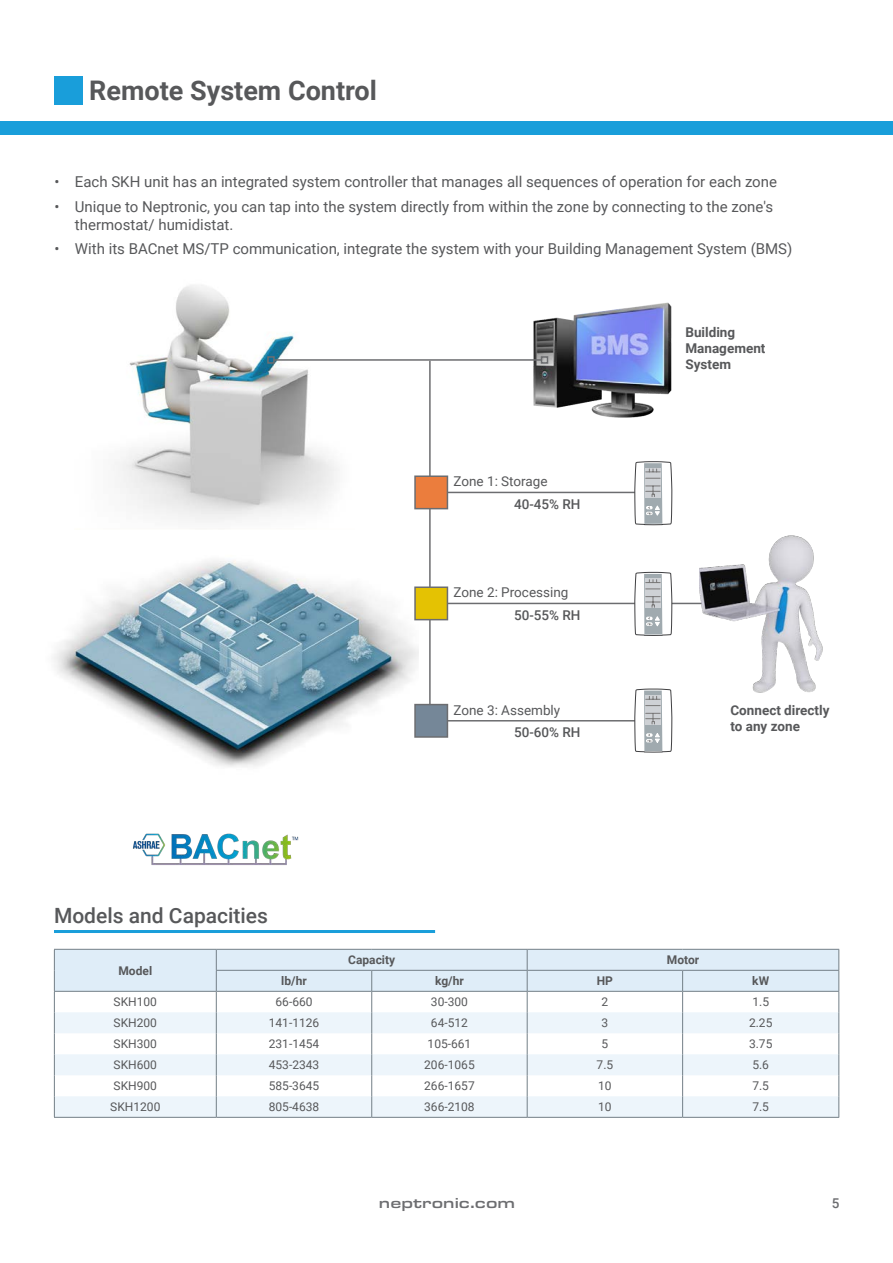
<style>
.page{position:relative;width:893px;height:1263px;background:#fff}
.page>*{position:absolute;margin:0;border:0;box-sizing:border-box;transform-origin:0 0}
.t1{font:700 27px "Roboto";color:#57585a}
.t2{font:500 21px "Roboto";color:#57585a}
.t3{font:15px/18px "Roboto";color:#57585a}
.t4{font:500 15px "Eurostile Ext";color:#6c6d70}
.t5{font:700 13.5px "Roboto";color:#57585a}
.t6{font:13.5px "Roboto";color:#57585a}
.t7{font:500 13.5px "Roboto";color:#57585a}
.t8{font:500 13.5px "Roboto";color:#6c6d70}
.t9{font:12px "Roboto";color:#57585a}
.t10{font:700 12px "Roboto";color:#57585a}
</style>
<div class="page">
<div style="left:0;top:122px;width:893px;height:13px;background:#199eda"></div>
<div style="left:54px;top:76px;width:28px;height:29px;background:#199eda"></div>
<hr style="left:54px;top:930px;width:381px;height:3px;background:#199eda">
<svg style="left:54px;top:949px;width:785px;height:168px"></svg>
<hr style="left:54px;top:1117px;width:162px;height:1px;background:#737f87">
<hr style="left:216px;top:1117px;width:156px;height:1px;background:#737f87">
<hr style="left:372px;top:1117px;width:155px;height:1px;background:#737f87">
<hr style="left:527px;top:1117px;width:156px;height:1px;background:#737f87">
<hr style="left:683px;top:1117px;width:156px;height:1px;background:#737f87">
<img style="left:53px;top:560px;width:365px;height:207px">
<img style="left:115px;top:285px;width:224px;height:237px">
<hr style="left:429px;top:361px;width:2px;height:360px;background:#6c6d70">
<hr style="left:445px;top:492px;width:209px;height:1px;background:#6c6d70">
<div style="left:414px;top:475px;width:34px;height:34px;background:#eb7d3d;border:2px solid #6c6d70"></div>
<svg style="left:634px;top:461px;width:38px;height:64px"></svg>
<hr style="left:445px;top:720px;width:210px;height:1px;background:#6c6d70">
<div style="left:414px;top:704px;width:34px;height:34px;background:#758798;border:2px solid #6c6d70"></div>
<svg style="left:634px;top:688px;width:38px;height:64px"></svg>
<hr style="left:445px;top:603px;width:265px;height:1px;background:#6c6d70">
<div style="left:414px;top:586px;width:34px;height:34px;background:#e4c203;border:2px solid #6c6d70"></div>
<svg style="left:634px;top:572px;width:38px;height:64px"></svg>
<img style="left:699px;top:535px;width:124px;height:158px">
<img style="left:533px;top:302px;width:139px;height:116px">
<img style="left:133px;top:833px;width:166px;height:32px">
<hr style="left:274px;top:359px;width:267px;height:2px;background:#6c6d70">
<div style="left:541px;top:356px;width:7px;height:8px;border:2px solid #6c6d70"></div>
<div style="left:267px;top:356px;width:8px;height:8px;border:2px solid #6c6d70"></div>
<p class="t1" style="left:89px;top:71px;width:289px">Remote System Control</p>
<p class="t3" style="left:55px;top:172px;width:724px">• Each SKH unit has an integrated system controller that manages all sequences of operation for each zone</p>
<p class="t3" style="left:75px;top:197px;width:700px;text-indent:-20px">• Unique to Neptronic, you can tap into the system directly from within the zone by connecting to the zone's thermostat/ humidistat.</p>
<p class="t3" style="left:55px;top:240px;width:739px">• With its BACnet MS/TP communication, integrate the system with your Building Management System (BMS)</p>
<p class="t6" style="left:453px;top:472px;width:96px">Zone 1: Storage</p>
<p class="t7" style="left:514px;top:494px;width:68px">40-45% RH</p>
<p class="t6" style="left:453px;top:583px;width:116px">Zone 2: Processing</p>
<p class="t7" style="left:514px;top:605px;width:68px">50-55% RH</p>
<p class="t6" style="left:453px;top:700px;width:108px">Zone 3: Assembly</p>
<p class="t7" style="left:514px;top:723px;width:68px">50-60% RH</p>
<p class="t5" style="left:685px;top:322px;width:51px">Building</p>
<p class="t5" style="left:685px;top:338px;width:81px">Management</p>
<p class="t5" style="left:685px;top:355px;width:47px">System</p>
<p class="t5" style="left:730px;top:701px;width:101px">Connect directly</p>
<p class="t5" style="left:730px;top:717px;width:71px">to any zone</p>
<p class="t2" style="left:54px;top:901px;width:216px">Models and Capacities</p>
<p class="t10" style="left:118px;top:962px;width:35px">Model</p>
<p class="t10" style="left:348px;top:952px;width:48px">Capacity</p>
<p class="t10" style="left:667px;top:952px;width:34px">Motor</p>
<p class="t10" style="left:281px;top:973px;width:27px">lb/hr</p>
<p class="t10" style="left:435px;top:973px;width:30px">kg/hr</p>
<p class="t10" style="left:597px;top:973px;width:18px">HP</p>
<p class="t10" style="left:752px;top:973px;width:18px">kW</p>
<p class="t9" style="left:114px;top:994px;width:45px">SKH100</p>
<p class="t9" style="left:276px;top:994px;width:39px">66-660</p>
<p class="t9" style="left:431px;top:994px;width:39px">30-300</p>
<p class="t9" style="left:601px;top:994px;width:8px">2</p>
<p class="t9" style="left:752px;top:994px;width:18px">1.5</p>
<p class="t9" style="left:114px;top:1015px;width:45px">SKH200</p>
<p class="t9" style="left:269px;top:1015px;width:52px">141-1126</p>
<p class="t9" style="left:431px;top:1015px;width:39px">64-512</p>
<p class="t9" style="left:601px;top:1015px;width:8px">3</p>
<p class="t9" style="left:749px;top:1015px;width:25px">2.25</p>
<p class="t9" style="left:114px;top:1036px;width:45px">SKH300</p>
<p class="t9" style="left:269px;top:1036px;width:52px">231-1454</p>
<p class="t9" style="left:428px;top:1036px;width:45px">105-661</p>
<p class="t9" style="left:601px;top:1036px;width:8px">5</p>
<p class="t9" style="left:749px;top:1036px;width:25px">3.75</p>
<p class="t9" style="left:114px;top:1057px;width:45px">SKH600</p>
<p class="t9" style="left:269px;top:1057px;width:52px">453-2343</p>
<p class="t9" style="left:424px;top:1057px;width:52px">206-1065</p>
<p class="t9" style="left:597px;top:1057px;width:18px">7.5</p>
<p class="t9" style="left:752px;top:1057px;width:18px">5.6</p>
<p class="t9" style="left:114px;top:1078px;width:45px">SKH900</p>
<p class="t9" style="left:269px;top:1078px;width:52px">585-3645</p>
<p class="t9" style="left:424px;top:1078px;width:52px">266-1657</p>
<p class="t9" style="left:598px;top:1078px;width:15px">10</p>
<p class="t9" style="left:752px;top:1078px;width:18px">7.5</p>
<p class="t9" style="left:110px;top:1099px;width:52px">SKH1200</p>
<p class="t9" style="left:269px;top:1099px;width:52px">805-4638</p>
<p class="t9" style="left:424px;top:1099px;width:52px">366-2108</p>
<p class="t9" style="left:598px;top:1099px;width:15px">10</p>
<p class="t9" style="left:752px;top:1099px;width:18px">7.5</p>
<p class="t4" style="left:379px;top:1192px;width:138px">neptronic.com</p>
<p class="t8" style="left:832px;top:1194px;width:9px">5</p>
</div>
